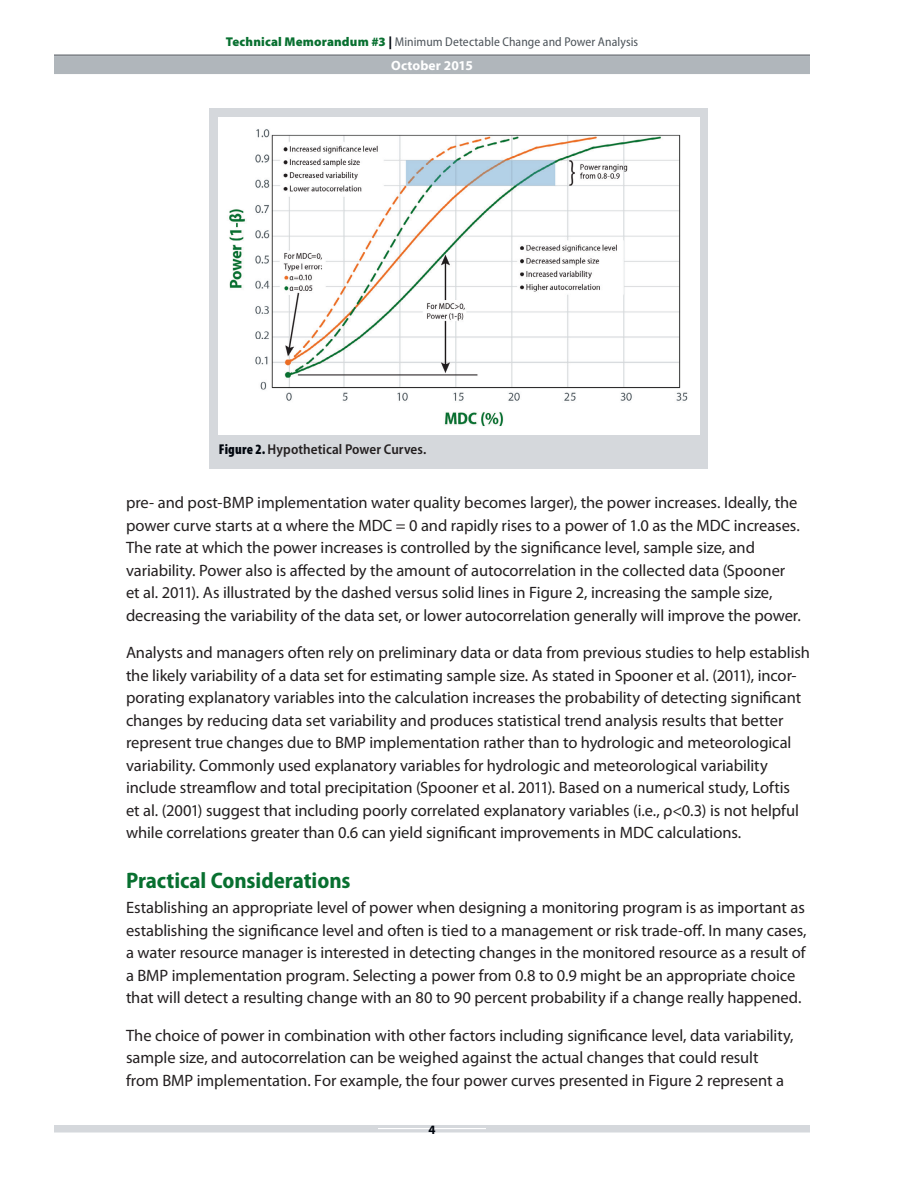
<style>
.page{position:relative;width:918px;height:1188px;background:#fff}
.page>*{position:absolute;margin:0;border:0;box-sizing:border-box;transform-origin:0 0}
.t1{font:700 semi-condensed 22.5px "Myriad Pro";letter-spacing:-.005em;color:#087030}
.t2{font:16.5px/22.5px "Myriad Pro";letter-spacing:-.005em;color:#231f20}
.t3{font:600 semi-condensed 14.25px "Myriad Pro";letter-spacing:.005em;color:#231f20}
.t4{font:700 13.5px "Myriad Pro";letter-spacing:.01em;color:#fff}
.t5{font:semi-condensed 12.75px "Myriad Pro";letter-spacing:.005em;color:#4d545a}
.t6{font:700 12.75px "Myriad Pro";color:#01060e}
.s1{font-weight:900;font-stretch:normal;color:#087030}
.s2{font-weight:900;font-stretch:normal;color:#01060e}
.s3{font-weight:900;font-stretch:condensed;color:#01060e}
</style>
<div class="page">
<hr style="left:54px;top:55px;width:756px;height:1px;background:#4d545a">
<div style="left:54px;top:56px;width:756px;height:18px;background:#b0b6bb"></div>
<div style="left:54px;top:1125px;width:756px;height:7px;background:#d5d8dc"></div>
<hr style="left:378px;top:1128px;width:108px;height:1px;background:#fff">
<div style="left:210px;top:108px;width:498px;height:361px;background:#d5d8dc"></div>
<img style="left:219px;top:117px;width:480px;height:317px">
<p class="t5" style="left:226px;top:34px;width:414px"><span class="s1">Technical Memorandum #3</span> <span class="s2">|</span> Minimum Detectable Change and Power Analysis</p>
<p class="t4" style="left:391px;top:57px;width:83px">October 2015</p>
<p class="t3" style="left:219px;top:441px;width:209px"><span class="s3">Figure 2.</span> Hypothetical Power Curves.</p>
<p class="t2" style="left:126px;top:492px;width:676px">pre- and post-BMP implementation water quality becomes larger), the power increases. Ideally, the power curve starts at α where the MDC = 0 and rapidly rises to a power of 1.0 as the MDC increases.<br>The rate at which the power increases is controlled by the significance level, sample size, and variability. Power also is affected by the amount of autocorrelation in the collected data (Spooner et al. 2011). As illustrated by the dashed versus solid lines in Figure 2, increasing the sample size, decreasing the variability of the data set, or lower autocorrelation generally will improve the power.</p>
<p class="t2" style="left:126px;top:642px;width:685px">Analysts and managers often rely on preliminary data or data from previous studies to help establish the likely variability of a data set for estimating sample size. As stated in Spooner et al. (2011), incor&shy;porating explanatory variables into the calculation increases the probability of detecting significant changes by reducing data set variability and produces statistical trend analysis results that better represent true changes due to BMP implementation rather than to hydrologic and meteorological variability. Commonly used explanatory variables for hydrologic and meteorological variability include streamflow and total precipitation (Spooner et al. 2011). Based on a numerical study, Loftis<br>et al. (2001) suggest that including poorly correlated explanatory variables (i.e., ρ&lt;0.3) is not helpful while correlations greater than 0.6 can yield significant improvements in MDC calculations.</p>
<h1 class="t1" style="left:126px;top:868px;width:226px">Practical Considerations</h1>
<p class="t2" style="left:126px;top:897px;width:682px">Establishing an appropriate level of power when designing a monitoring program is as important as establishing the significance level and often is tied to a management or risk trade-off. In many cases, a water resource manager is interested in detecting changes in the monitored resource as a result of a BMP implementation program. Selecting a power from 0.8 to 0.9 might be an appropriate choice that will detect a resulting change with an 80 to 90 percent probability if a change really happened.</p>
<p class="t2" style="left:126px;top:1024px;width:669px">The choice of power in combination with other factors including significance level, data variability, sample size, and autocorrelation can be weighed against the actual changes that could result from BMP implementation. For example, the four power curves presented in Figure 2 represent a</p>
<p class="t6" style="left:428px;top:1123px;width:9px">4</p>
</div>
